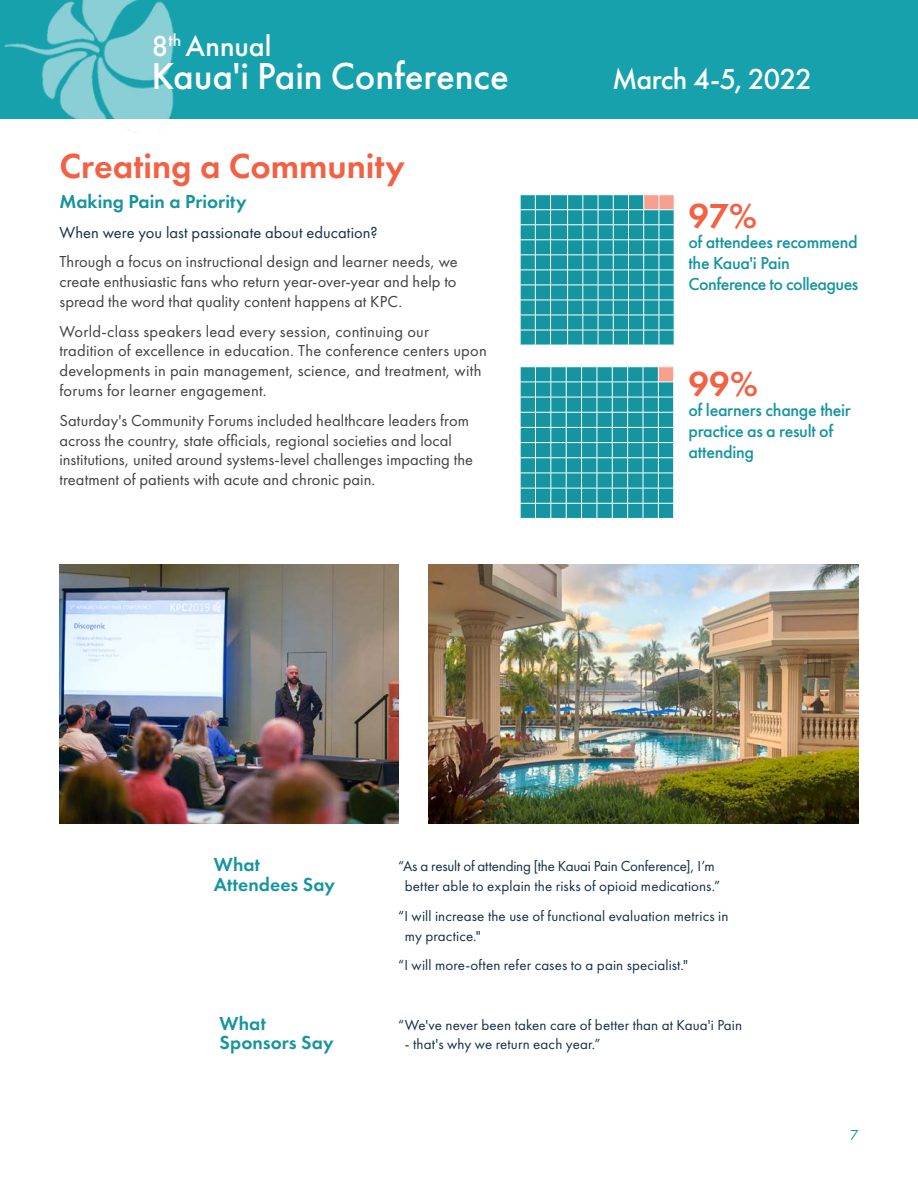
<style>
.page{position:relative;width:918px;height:1188px;background:#fff}
.page>*{position:absolute;margin:0;border:0;box-sizing:border-box;transform-origin:0 0}
.t1{font:500 39px "Futura PT";letter-spacing:-.005em;color:#fff}
.Body_-_Section_Heade{font:600 36px "Futura PT";color:#f26144}
.t2{font:500 30px "Futura PT";letter-spacing:-.02em;color:#fff}
.Body_-_Section_Sub-h{font:600 19.5px "Futura PT";color:#15959f}
.Body_-_Section_Sub-h-2{font:500 18px/21px "Futura PT";letter-spacing:-.02em;color:#15959f}
.BODY{font:16.5px/19.8px "Futura PT";letter-spacing:.005em;color:#414042}
.Body_-_Caption{font:16.5px "Futura PT";letter-spacing:.005em;color:#133046}
.Body_-_Caption-2{font:15px/19.8px "Futura PT";letter-spacing:.005em;color:#133046;text-align:center}
.t3{font:15px "Futura PT";color:#15959f}
</style>
<div class="page">
<div style="left:0;top:0;width:918px;height:119px;background:#17a1ac"></div>
<img style="left:4px;top:0;width:171px;height:133px">
<svg style="left:520px;top:366px;width:154px;height:153px;background:#36a3ab"></svg>
<svg style="left:520px;top:194px;width:155px;height:151px;background:#3aa4ac"></svg>
<img style="left:428px;top:564px;width:431px;height:259px">
<img style="left:59px;top:564px;width:339px;height:259px">
<h3 class="t2" style="left:152px;top:28px;width:122px">8<sup>th</sup> Annual</h3>
<h1 class="t1" style="left:152px;top:53px;width:359px">Kaua'i Pain Conference</h1>
<h3 class="t2" style="left:612px;top:61px;width:202px">March 4-5, 2022</h3>
<p class="Body_-_Section_Heade" style="left:59px;top:144px;width:347px">Creating a Community</p>
<p class="Body_-_Section_Sub-h" style="left:59px;top:189px;width:189px">Making Pain a Priority</p>
<p class="Body_-_Caption" style="left:59px;top:222px;width:320px">When were you last passionate about education?</p>
<p class="BODY" style="left:59px;top:252px;width:400px;text-align:justify">Through a focus on instructional design and learner needs, we create enthusiastic fans who return year-over-year and help to spread the word that quality content happens at KPC.</p>
<p class="BODY" style="left:59px;top:321px;width:429px">World-class speakers lead every session, continuing our tradition of excellence in education. The conference centers upon developments in pain management, science, and treatment, with forums for learner engagement.</p>
<p class="BODY" style="left:59px;top:410px;width:415px">Saturday's Community Forums included healthcare leaders from across the country, state officials, regional societies and local institutions, united around systems-level challenges impacting the treatment of patients with acute and chronic pain.</p>
<p class="Body_-_Section_Heade" style="left:688px;top:193px;width:70px">97%</p>
<p class="Body_-_Section_Sub-h-2" style="left:688px;top:231px;width:171px">of attendees recommend</p>
<p class="Body_-_Section_Sub-h-2" style="left:688px;top:252px;width:171px">the Kaua'i Pain<br>Conference to colleagues</p>
<p class="Body_-_Section_Heade" style="left:688px;top:361px;width:71px">99%</p>
<p class="Body_-_Section_Sub-h-2" style="left:688px;top:399px;width:164px">of learners change their</p>
<p class="Body_-_Section_Sub-h-2" style="left:688px;top:420px;width:146px">practice as a result of attending</p>
<p class="Body_-_Section_Sub-h" style="left:214px;top:853px;width:48px">What</p>
<p class="Body_-_Section_Sub-h" style="left:214px;top:872px;width:123px">Attendees Say</p>
<p class="Body_-_Section_Sub-h" style="left:220px;top:1011px;width:48px">What</p>
<p class="Body_-_Section_Sub-h" style="left:220px;top:1031px;width:115px">Sponsors Say</p>
<p class="Body_-_Caption-2" style="left:398px;top:856px;width:324px">“As a result of attending [the Kauai Pain Conference], I’m better able to explain the risks of opioid medications.”</p>
<p class="Body_-_Caption-2" style="left:405px;top:906px;width:325px;text-align:left;text-indent:-7px">“I will increase the use of functional evaluation metrics in my practice."</p>
<p class="Body_-_Caption-2" style="left:398px;top:955px;width:292px">“I will more-often refer cases to a pain specialist."</p>
<p class="Body_-_Caption-2" style="left:398px;top:1015px;width:346px">“We've never been taken care of better than at Kaua'i Pain</p>
<p class="Body_-_Caption-2" style="left:405px;top:1034px;width:197px">- that's why we return each year.”</p>
<p class="t3" style="left:850px;top:1126px;width:10px">7</p>
</div>
